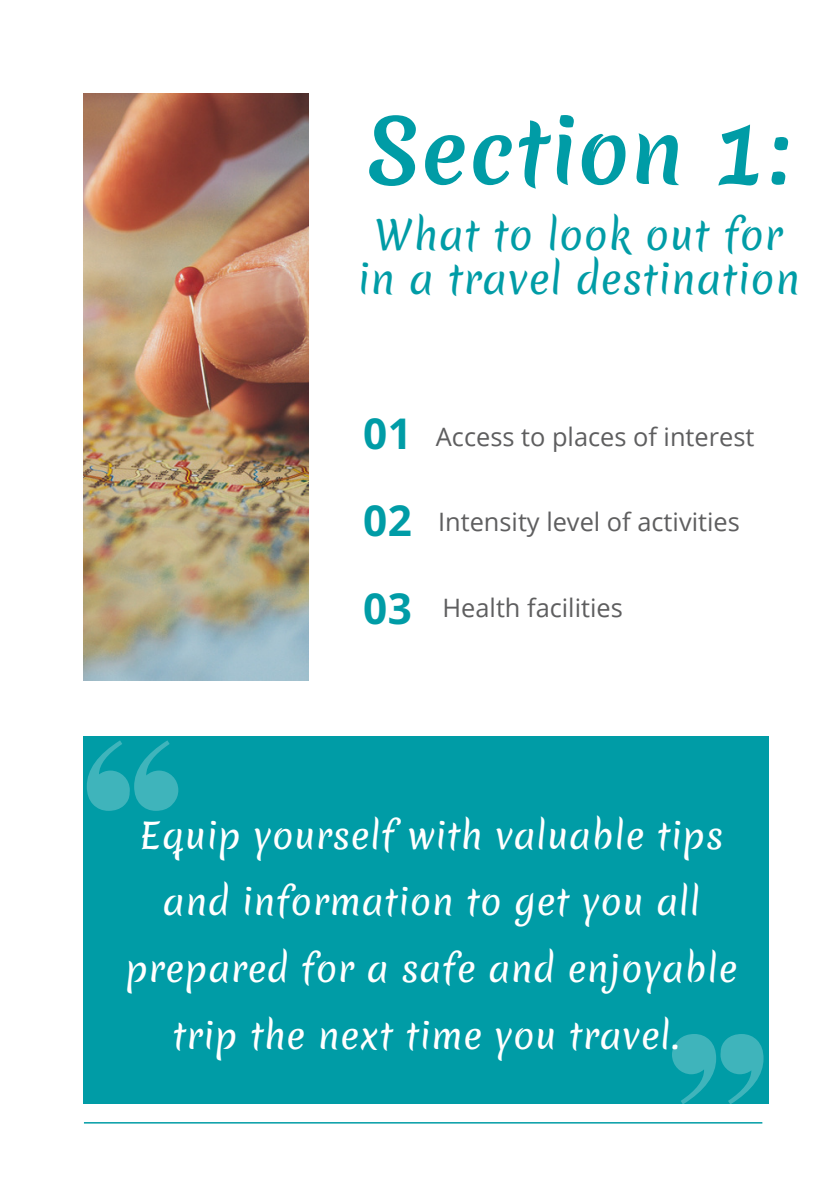
<style>
.page{position:relative;width:839px;height:1191px;background:#fff}
.page>*{position:absolute;margin:0;border:0;box-sizing:border-box;transform-origin:0 0}
.t1{font:700 84.6px "Merienda";letter-spacing:.01em;color:#009ca6}
.t2{font:700 42.2px/87.4px "Open Sans";color:#009ca6}
.t3{font:39.4px/43.4px "Merienda Regular 0 wt";letter-spacing:.01em;color:#009ca6;text-align:center}
.t4{font:35.2px/66.6px "Merienda Regular 0 wt";letter-spacing:.01em;color:#fff;text-align:center}
.t5{font:25.4px "Open Sans";color:#5e5e5f}
.s1{font-weight:700;font-size:42.2px;color:#009ca6}
</style>
<div class="page">
<div style="left:83px;top:736px;width:685px;height:368px;background:#009ca6"></div>
<svg style="left:87px;top:740px;width:91px;height:71px"></svg>
<img style="left:84px;top:94px;width:225px;height:586px">
<hr style="left:84px;top:1122px;width:678px;height:2px;background:#009ca6">
<svg style="left:672px;top:1034px;width:91px;height:70px"></svg>
<h1 class="t1" style="left:367px;top:91px;width:425px">Section 1:</h1>
<p class="t3" style="left:357px;top:214px;width:444px">What to look out for in a travel destination</p>
<p class="t5" style="left:363px;top:418px;width:392px"><span class="s1">01</span> Access to places of interest</p>
<p class="t2" style="left:363px;top:476px;width:50px">02<br>03</p>
<p class="t5" style="left:438px;top:504px;width:303px">Intensity level of activities</p>
<p class="t5" style="left:442px;top:590px;width:182px">Health facilities</p>
<p class="t4" style="left:125px;top:802px;width:613px">Equip yourself with valuable tips and information to get you all prepared for a safe and enjoyable trip the next time you travel.</p>
</div>
